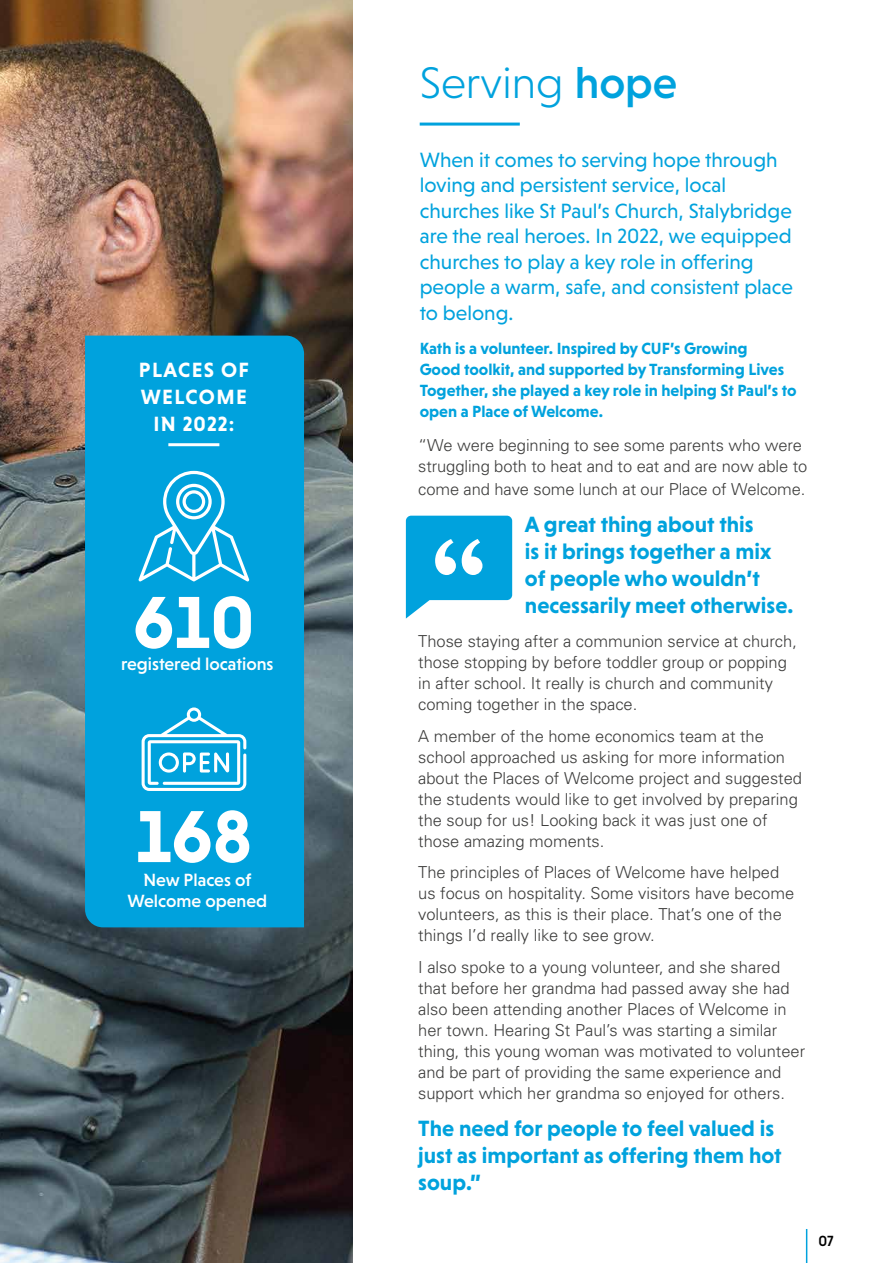
<style>
.page{position:relative;width:893px;height:1263px;background:#fff}
.page>*{position:absolute;margin:0;border:0;box-sizing:border-box;transform-origin:0 0}
.t1{font:700 75px "Niveau Grotesk";color:#fff}
.t2{font:300 45px "Niveau Grotesk";color:#00a2dd}
.t3{font:700 22.5px/27px "Niveau Grotesk";color:#00a2dd}
.t4{font:21px/25.5px "Niveau Grotesk";color:#00a2dd}
.t5{font:700 21px/27px "Niveau Grotesk";letter-spacing:.065em;color:#fff;text-align:center}
.t6{font:500 18px/21.6px "Niveau Grotesk";color:#fff;text-align:center}
.t7{font:300 16.5px/21px "Univers";color:#3c3c3b}
.t8{font:700 16.5px/21px "Niveau Grotesk";color:#00a2dd}
.t9{font:500 15px "Niveau Grotesk";color:#000}
.s1{font-weight:500}
</style>
<div class="page">
<hr style="left:420px;top:123px;width:100px;height:3px;background:#00a2dd">
<svg style="left:406px;top:516px;width:106px;height:102px"></svg>
<img style="left:0;top:0;width:353px;height:1263px">
<div style="left:85px;top:336px;width:219px;height:591px;background:#00a2dd"></div>
<svg style="left:138px;top:471px;width:111px;height:111px;background:#2fb3e3"></svg>
<svg style="left:142px;top:707px;width:104px;height:84px"></svg>
<hr style="left:168px;top:443px;width:51px;height:3px;background:#fff">
<hr style="left:806px;top:1229px;width:1px;height:34px;background:#00a2dd">
<p class="t5" style="left:139px;top:356px;width:112px">PLACES OF<br>WELCOME<br>IN 2022:</p>
<h1 class="t1" style="left:133px;top:579px;width:123px">610</h1>
<p class="t6" style="left:121px;top:653px;width:154px">registered locations</p>
<h1 class="t1" style="left:136px;top:793px;width:118px">168</h1>
<p class="t6" style="left:127px;top:869px;width:141px">New Places of<br>Welcome opened</p>
<h2 class="t2" style="left:420px;top:57px;width:259px">Serving <span class="s1">hope</span></h2>
<p class="t4" style="left:420px;top:147px;width:375px">When it comes to serving hope through loving and persistent service, local churches like St Paul’s Church, Stalybridge are the real heroes. In 2022, we equipped churches to play a key role in offering people a warm, safe, and consistent place to belong.</p>
<p class="t8" style="left:420px;top:337px;width:378px">Kath is a volunteer. Inspired by CUF’s Growing<br>Good toolkit, and supported by Transforming Lives Together, she played a key role in helping St Paul’s to open a Place of Welcome.</p>
<p class="t7" style="left:418px;top:435px;width:391px">“We were beginning to see some parents who were struggling both to heat and to eat and are now able to</p>
<p class="t7" style="left:418px;top:478px;width:389px">come and have some lunch at our Place of Welcome.</p>
<h3 class="t3" style="left:525px;top:511px;width:270px">A great thing about this<br>is it brings together a mix of people who wouldn’t necessarily meet otherwise.</h3>
<p class="t7" style="left:418px;top:630px;width:380px">Those staying after a communion service at church, those stopping by before toddler group or popping in after school. It really is church and community coming together in the space.</p>
<p class="t7" style="left:418px;top:725px;width:385px">A member of the home economics team at the school approached us asking for more information about the Places of Welcome project and suggested the students would like to get involved by preparing the soup for us! Looking back it was just one of those amazing moments.</p>
<p class="t7" style="left:418px;top:862px;width:377px">The principles of Places of Welcome have helped us focus on hospitality. Some visitors have become volunteers, as this is their place. That’s one of the things I’d really like to see grow.</p>
<p class="t7" style="left:418px;top:956px;width:388px">I also spoke to a young volunteer, and she shared that before her grandma had passed away she had also been attending another Places of Welcome in her town. Hearing St Paul’s was starting a similar thing, this young woman was motivated to volunteer and be part of providing the same experience and support which her grandma so enjoyed for others.</p>
<h3 class="t3" style="left:418px;top:1115px;width:365px">The need for people to feel valued is just as important as offering them hot soup.”</h3>
<p class="t9" style="left:818px;top:1232px;width:17px">07</p>
</div>
